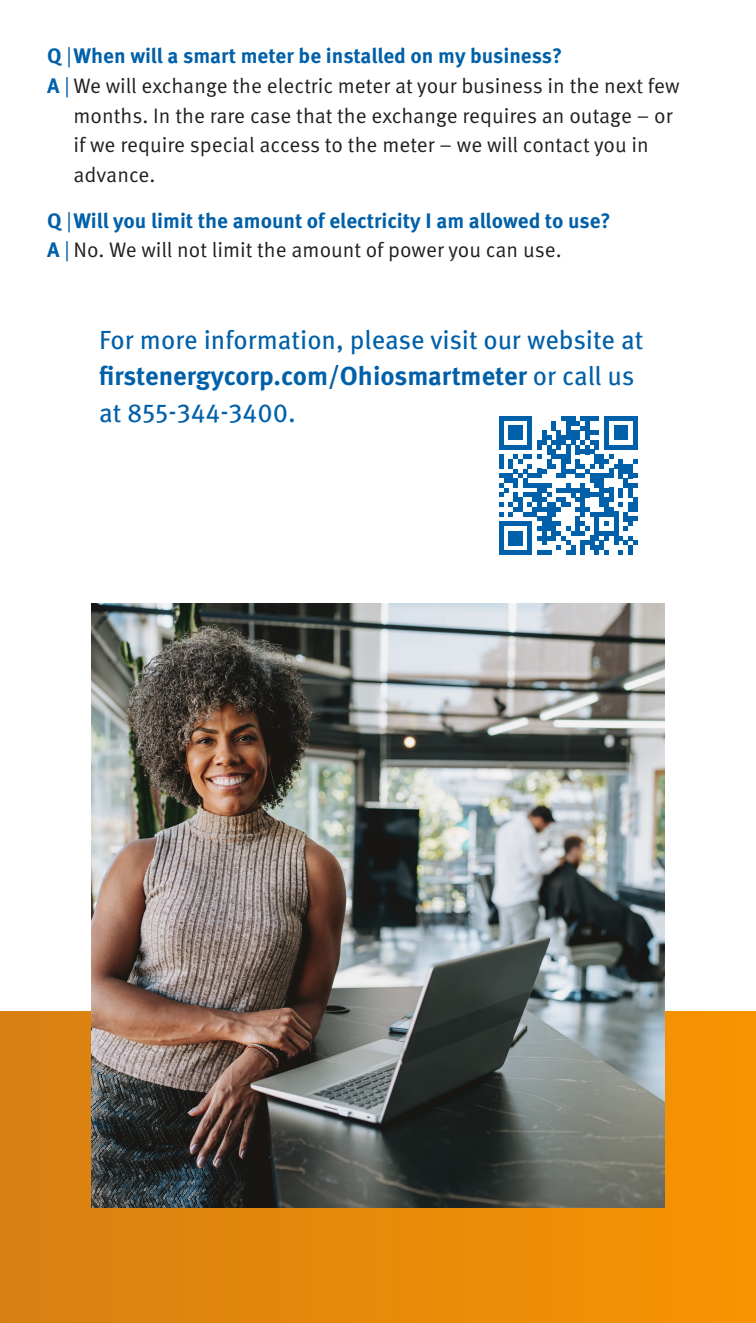
<style>
.page{position:relative;width:756px;height:1323px;background:#fff}
.page>*{position:absolute;margin:0;border:0;box-sizing:border-box;transform-origin:0 0}
.t1{font:26.25px/36.8px "Meta OT";color:#0060a9}
.t2{font:21px/29.8px "Meta OT Norm";color:#231f20}
.t3{font:700 21px "Meta OT";color:#0060a9}
.s1{font-family:"Meta OT Norm";font-weight:400}
.s2{font-family:"Meta OT";font-weight:700;color:#0060a9}
.s3{color:#0060a9}
.s4{font-weight:700}
</style>
<div class="page">
<div style="left:0;top:1012px;width:756px;height:311px;background:linear-gradient(to right,#d77f12,#f89402)"></div>
<svg style="left:499px;top:416px;width:139px;height:139px"></svg>
<img style="left:92px;top:604px;width:572px;height:604px">
<p class="t3" style="left:47px;top:43px;width:517px">Q <span class="s1">|</span>When will a smart meter be installed on my business?</p>
<p class="t2" style="left:74px;top:71px;width:608px;text-indent:-26px"><span class="s2">A</span> <span class="s3">|</span> We will exchange the electric meter at your business in the next few months. In the rare case that the exchange requires an outage – or if we require special access to the meter – we will contact you in advance.</p>
<p class="t3" style="left:47px;top:207px;width:565px">Q <span class="s1">|</span>Will you limit the amount of electricity I am allowed to use?</p>
<p class="t2" style="left:47px;top:235px;width:516px"><span class="s2">A</span> <span class="s3">|</span> No. We will not limit the amount of power you can use.</p>
<p class="t1" style="left:99px;top:321px;width:546px">For more information, please visit our website at <span class="s4">firstenergycorp.com/Ohiosmartmeter</span> or call us at 855-344-3400.</p>
</div>
